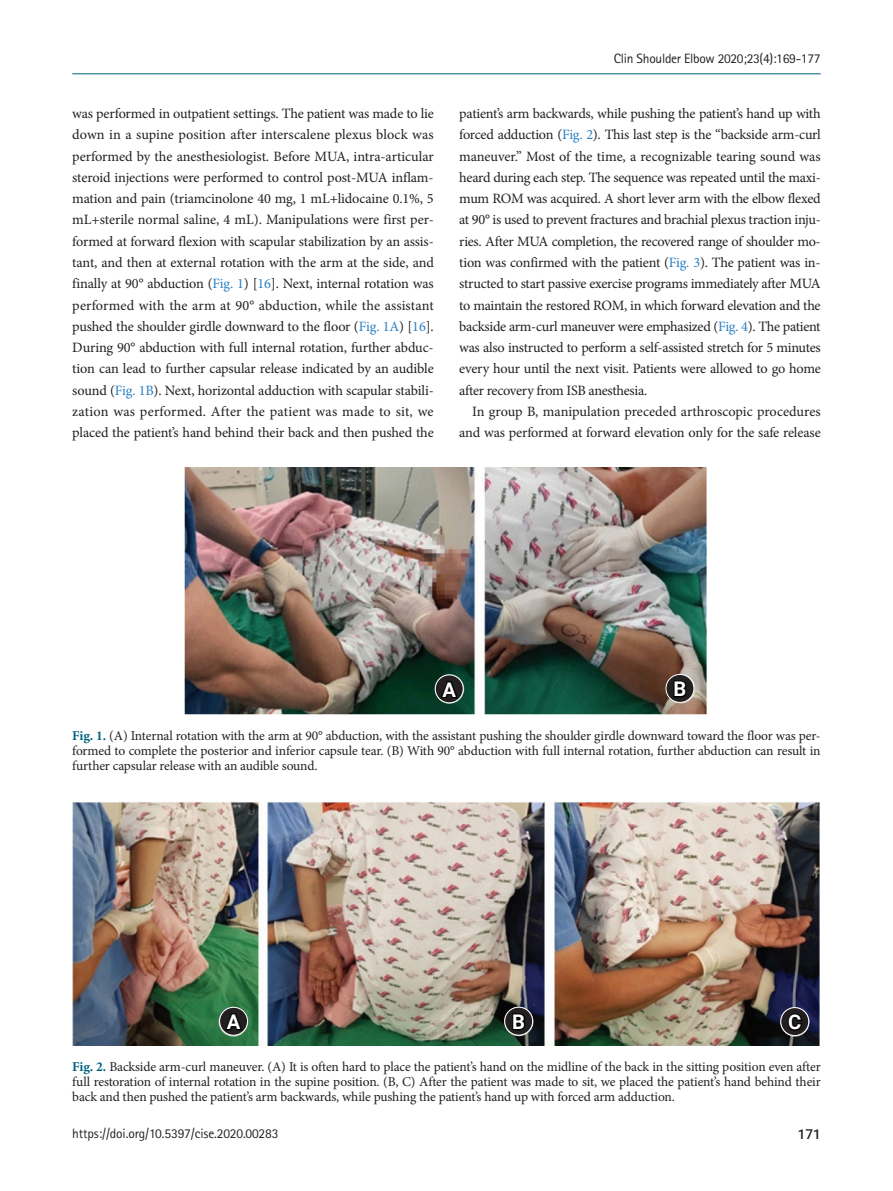
<style>
.page{position:relative;width:893px;height:1191px;background:#fff}
.page>*{position:absolute;margin:0;border:0;box-sizing:border-box;transform-origin:0 0}
.t1{font:700 20.25px "Roboto";color:#fff}
.t2{font:14.25px/21.3px "Minion Pro";letter-spacing:-.01em;color:#231f20;text-align:justify}
.t3{font:13.5px/15px "Minion Pro";letter-spacing:-.01em;color:#231f20;text-align:justify}
.t4{font:13.5px "Rotis Sans Serif Std";letter-spacing:-.02em;color:#231f20}
.t5{font:500 13.5px "Roboto";color:#231f20}
.s1{color:#2a80c3}
.s2{font-weight:700;color:#006180}
</style>
<div class="page">
<img style="left:184px;top:467px;width:523px;height:247px">
<svg style="left:666px;top:674px;width:28px;height:28px"></svg>
<div style="left:665px;top:674px;width:29px;height:29px;border:1px solid #fff;border-radius:50%"></div>
<svg style="left:672px;top:678px;width:17px;height:21px"></svg>
<svg style="left:435px;top:675px;width:28px;height:28px"></svg>
<div style="left:435px;top:674px;width:29px;height:29px;border:1px solid #fff;border-radius:50%"></div>
<svg style="left:439px;top:679px;width:21px;height:21px"></svg>
<img style="left:72px;top:801px;width:748px;height:244px">
<svg style="left:505px;top:1007px;width:28px;height:28px"></svg>
<div style="left:504px;top:1006px;width:29px;height:29px;border:1px solid #fff;border-radius:50%"></div>
<svg style="left:511px;top:1011px;width:17px;height:20px"></svg>
<svg style="left:220px;top:1007px;width:28px;height:28px"></svg>
<div style="left:219px;top:1006px;width:29px;height:29px;border:1px solid #fff;border-radius:50%"></div>
<svg style="left:223px;top:1012px;width:21px;height:20px"></svg>
<svg style="left:781px;top:1007px;width:28px;height:28px"></svg>
<div style="left:780px;top:1007px;width:29px;height:29px;border:1px solid #fff;border-radius:50%"></div>
<svg style="left:786px;top:1011px;width:18px;height:21px"></svg>
<hr style="left:72px;top:73px;width:749px;height:1px;background:#006180">
<p class="t4" style="left:614px;top:51px;width:208px">Clin Shoulder Elbow 2020;23(4):169-177</p>
<p class="t2" style="left:72px;top:103px;width:363px">was performed in outpatient settings. The patient was made to lie down in a supine position after interscalene plexus block was performed by the anesthesiologist. Before MUA, intra-articular steroid injections were performed to control post-MUA inflam&shy;mation and pain (triamcinolone 40 mg, 1 mL+lidocaine 0.1%, 5 mL+sterile normal saline, 4 mL). Manipulations were first per&shy;formed at forward flexion with scapular stabilization by an assis&shy;tant, and then at external rotation with the arm at the side, and finally at 90° abduction (<span class="s1">Fig. 1</span>) [<span class="s1">16</span>]. Next, internal rotation was performed with the arm at 90° abduction, while the assistant pushed the shoulder girdle downward to the floor (<span class="s1">Fig. 1A</span>) [<span class="s1">16</span>].<br>During 90° abduction with full internal rotation, further abduc&shy;tion can lead to further capsular release indicated by an audible sound (<span class="s1">Fig. 1B</span>). Next, horizontal adduction with scapular stabili&shy;zation was performed. After the patient was made to sit, we placed the patient’s hand behind their back and then pushed the</p>
<p class="t2" style="left:459px;top:103px;width:363px">patient’s arm backwards, while pushing the patient’s hand up with forced adduction (<span class="s1">Fig. 2</span>). This last step is the “backside arm-curl maneuver.” Most of the time, a recognizable tearing sound was heard during each step. The sequence was repeated until the maxi&shy;mum ROM was acquired. A short lever arm with the elbow flexed at 90° is used to prevent fractures and brachial plexus traction inju&shy;ries. After MUA completion, the recovered range of shoulder mo&shy;tion was confirmed with the patient (<span class="s1">Fig. 3</span>). The patient was in&shy;structed to start passive exercise programs immediately after MUA to maintain the restored ROM, in which forward elevation and the backside arm-curl maneuver were emphasized (<span class="s1">Fig. 4</span>). The patient was also instructed to perform a self-assisted stretch for 5 minutes every hour until the next visit. Patients were allowed to go home after recovery from ISB anesthesia.</p>
<p class="t2" style="left:459px;top:401px;width:363px;text-align:right">In group B, manipulation preceded arthroscopic procedures and was performed at forward elevation only for the safe release</p>
<h1 class="t1" style="left:442px;top:675px;width:15px">A</h1>
<h1 class="t1" style="left:673px;top:675px;width:14px">B</h1>
<p class="t3" style="left:72px;top:728px;width:750px"><span class="s2">Fig. 1.</span> (A) Internal rotation with the arm at 90° abduction, with the assistant pushing the shoulder girdle downward toward the floor was per&shy;formed to complete the posterior and inferior capsule tear. (B) With 90° abduction with full internal rotation, further abduction can result in further capsular release with an audible sound.</p>
<h1 class="t1" style="left:227px;top:1007px;width:15px">A</h1>
<h1 class="t1" style="left:512px;top:1007px;width:14px">B</h1>
<h1 class="t1" style="left:788px;top:1008px;width:15px">C</h1>
<p class="t3" style="left:72px;top:1059px;width:750px"><span class="s2">Fig. 2.</span> Backside arm-curl maneuver. (A) It is often hard to place the patient’s hand on the midline of the back in the sitting position even after full restoration of internal rotation in the supine position. (B, C) After the patient was made to sit, we placed the patient’s hand behind their back and then pushed the patient’s arm backwards, while pushing the patient’s hand up with forced arm adduction.</p>
<p class="t4" style="left:72px;top:1125px;width:208px">https://doi.org/10.5397/cise.2020.00283</p>
<p class="t5" style="left:798px;top:1124px;width:25px">171</p>
</div>
